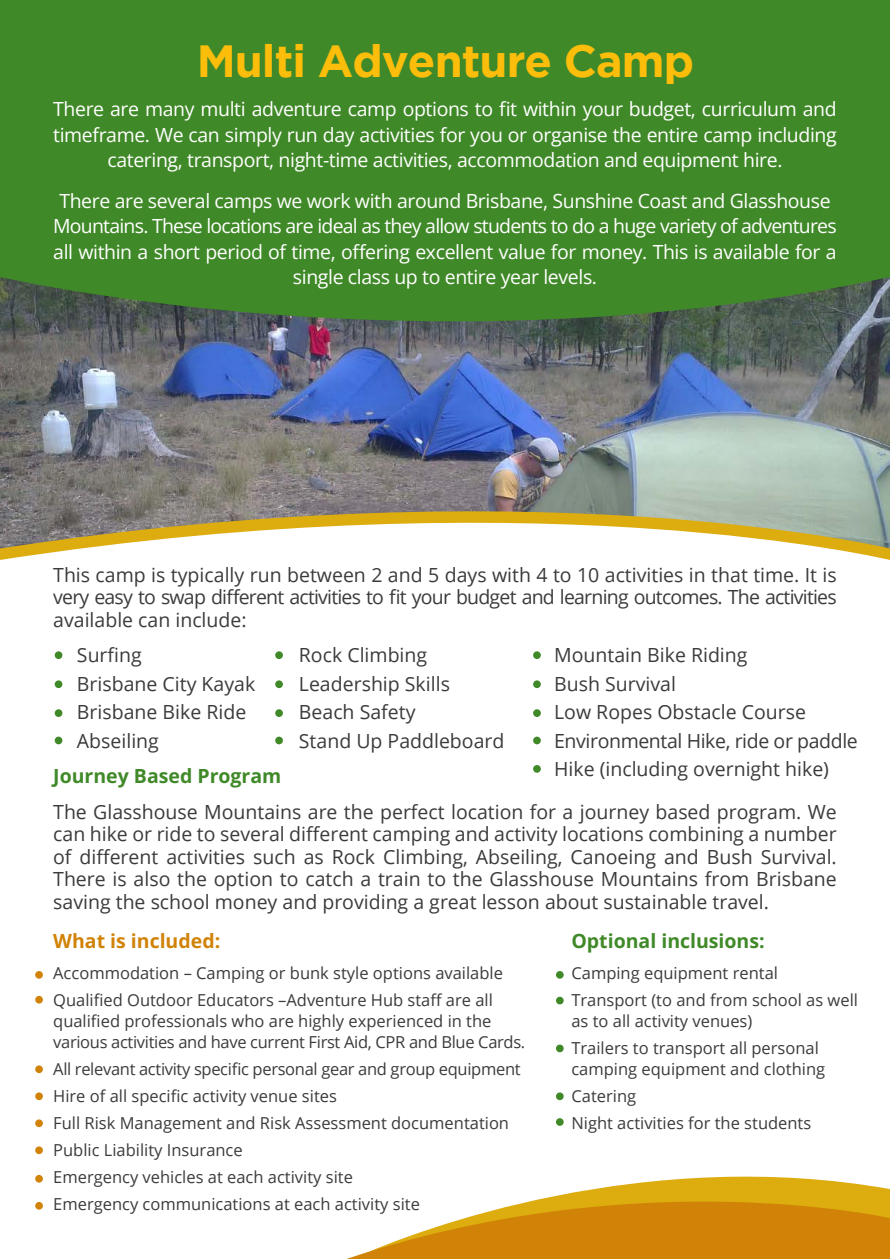
<style>
.page{position:relative;width:890px;height:1259px;background:#fff}
.page>*{position:absolute;margin:0;border:0;box-sizing:border-box;transform-origin:0 0}
.t1{font:700 45px "Gotham";letter-spacing:-.02em;color:#fcbd0b}
.t2{font:19.5px/28.5px "Open Sans";color:#3b3b3b}
.t3{font:19.5px/25.5px "Open Sans";letter-spacing:-.02em;color:#fff;text-align:center}
.t4{font:700 19.5px "Open Sans";color:#408928}
.t5{font:700 19.5px "Open Sans";color:#d18307}
.t6{font:16.5px/27px "Open Sans";color:#3b3b3b}
.t7{font:16.5px/21px "Open Sans";letter-spacing:-.02em;color:#3b3b3b}
</style>
<div class="page">
<div style="left:0;top:0;width:889px;height:428px;background:#408928"></div>
<svg style="left:350px;top:1176px;width:540px;height:82px;fill:#d18307"></svg>
<div style="left:55px;top:651px;width:7px;height:8px;background:#408928;border-radius:50%"></div>
<div style="left:35px;top:971px;width:8px;height:7px;background:#d18307;border-radius:50%"></div>
<div style="left:556px;top:971px;width:8px;height:7px;background:#408928;border-radius:50%"></div>
<div style="left:556px;top:996px;width:8px;height:8px;background:#408928;border-radius:50%"></div>
<div style="left:556px;top:1044px;width:8px;height:8px;background:#408928;border-radius:50%"></div>
<div style="left:556px;top:1092px;width:8px;height:8px;background:#408928;border-radius:50%"></div>
<div style="left:556px;top:1118px;width:8px;height:7px;background:#408928;border-radius:50%"></div>
<div style="left:35px;top:995px;width:8px;height:8px;background:#d18307;border-radius:50%"></div>
<div style="left:35px;top:1065px;width:8px;height:8px;background:#d18307;border-radius:50%"></div>
<div style="left:35px;top:1092px;width:8px;height:8px;background:#d18307;border-radius:50%"></div>
<div style="left:35px;top:1119px;width:8px;height:8px;background:#d18307;border-radius:50%"></div>
<div style="left:35px;top:1146px;width:8px;height:8px;background:#d18307;border-radius:50%"></div>
<svg style="left:35px;top:1174px;width:8px;height:8px"></svg>
<svg style="left:35px;top:1201px;width:8px;height:8px"></svg>
<div style="left:55px;top:680px;width:7px;height:8px;background:#408928;border-radius:50%"></div>
<div style="left:55px;top:709px;width:7px;height:8px;background:#408928;border-radius:50%"></div>
<div style="left:55px;top:736px;width:7px;height:8px;background:#408928;border-radius:50%"></div>
<div style="left:275px;top:651px;width:8px;height:8px;background:#408928;border-radius:50%"></div>
<div style="left:275px;top:680px;width:8px;height:8px;background:#408928;border-radius:50%"></div>
<div style="left:275px;top:709px;width:8px;height:8px;background:#408928;border-radius:50%"></div>
<div style="left:275px;top:736px;width:8px;height:8px;background:#408928;border-radius:50%"></div>
<div style="left:533px;top:651px;width:8px;height:8px;background:#408928;border-radius:50%"></div>
<div style="left:533px;top:680px;width:8px;height:8px;background:#408928;border-radius:50%"></div>
<div style="left:533px;top:709px;width:8px;height:8px;background:#408928;border-radius:50%"></div>
<div style="left:533px;top:736px;width:8px;height:8px;background:#408928;border-radius:50%"></div>
<div style="left:533px;top:765px;width:8px;height:7px;background:#408928;border-radius:50%"></div>
<svg style="left:0;top:548px;width:890px;height:12px"></svg>
<img style="left:0;top:277px;width:890px;height:271px">
<h1 class="t1" style="left:197px;top:35px;width:499px">Multi Adventure Camp</h1>
<p class="t3" style="left:53px;top:96px;width:785px">There are many multi adventure camp options to fit within your budget, curriculum and timeframe. We can simply run day activities for you or organise the entire camp including catering, transport, night-time activities, accommodation and equipment hire.</p>
<p class="t3" style="left:53px;top:187px;width:785px">There are several camps we work with around Brisbane, Sunshine Coast and Glasshouse Mountains. These locations are ideal as they allow students to do a huge variety of adventures all within a short period of time, offering excellent value for money. This is available for a single class up to entire year levels.</p>
<p class="t2" style="left:53px;top:562px;width:785px;line-height:22.5px;text-align:justify">This camp is typically run between 2 and 5 days with 4 to 10 activities in that time. It is very easy to swap different activities to fit your budget and learning outcomes. The activities available can include:</p>
<p class="t2" style="left:77px;top:640px;width:180px">Surfing<br>Brisbane City Kayak<br>Brisbane Bike Ride<br>Abseiling</p>
<p class="t2" style="left:299px;top:640px;width:207px">Rock Climbing<br>Leadership Skills<br>Beach Safety<br>Stand Up Paddleboard</p>
<p class="t2" style="left:554px;top:640px;width:305px">Mountain Bike Riding<br>Bush Survival<br>Low Ropes Obstacle Course<br>Environmental Hike, ride or paddle<br>Hike (including overnight hike)</p>
<p class="t2" style="left:53px;top:799px;width:785px;line-height:22.5px;text-align:justify">The Glasshouse Mountains are the perfect location for a journey based program. We can hike or ride to several different camping and activity locations combining a number of different activities such as Rock Climbing, Abseiling, Canoeing and Bush Survival.<br>There is also the option to catch a train to the Glasshouse Mountains from Brisbane saving the school money and providing a great lesson about sustainable travel.</p>
<p class="t4" style="left:53px;top:762px;width:230px">Journey Based Program</p>
<p class="t5" style="left:53px;top:927px;width:168px">What is included:</p>
<p class="t6" style="left:53px;top:959px;width:451px">Accommodation – Camping or bunk style options available<br>Qualified Outdoor Educators –Adventure Hub staff are all</p>
<p class="t7" style="left:53px;top:1010px;width:474px">qualified professionals who are highly experienced in the various activities and have current First Aid, CPR and Blue Cards.</p>
<p class="t6" style="left:53px;top:1055px;width:469px">All relevant activity specific personal gear and group equipment Hire of all specific activity venue sites<br>Full Risk Management and Risk Assessment documentation Public Liability Insurance<br>Emergency vehicles at each activity site<br>Emergency communications at each activity site</p>
<p class="t4" style="left:571px;top:927px;width:195px">Optional inclusions:</p>
<p class="t6" style="left:571px;top:959px;width:288px">Camping equipment rental<br>Transport (to and from school as well</p>
<p class="t6" style="left:571px;top:1007px;width:249px">as to all activity venues)<br>Trailers to transport all personal</p>
<p class="t6" style="left:571px;top:1055px;width:255px">camping equipment and clothing<br>Catering<br>Night activities for the students</p>
</div>
